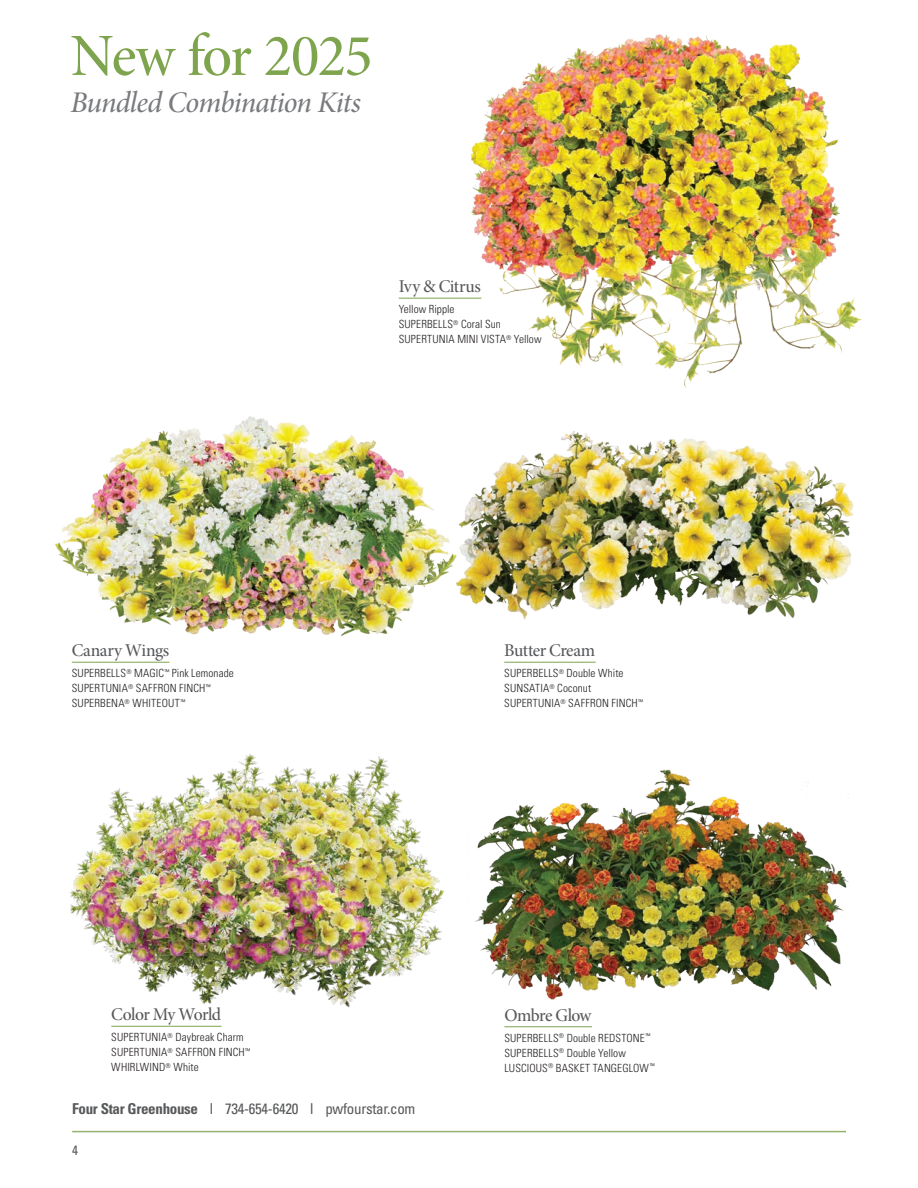
<style>
.page{position:relative;width:918px;height:1188px;background:#fff}
.page>*{position:absolute;margin:0;border:0;box-sizing:border-box;transform-origin:0 0}
.t1{font:60px "Minion Pro Medium Subh";letter-spacing:-.03em;color:#7ea44d}
.t2{font:30px "Minion Pro Medium It Subh";letter-spacing:-.03em;color:#787a7d}
.t3{font:18px "Minion Pro Medium Subh";letter-spacing:-.03em;color:#57585a}
.t4{font:condensed 15px "Univers LT Std";letter-spacing:-.02em;color:#57585a}
.t5{font:condensed 13.5px "Univers LT Std";color:#57585a}
.t6{font:300 condensed 11.25px/15px "Univers LT Std";letter-spacing:.01em;color:#231f20}
.s1{font-weight:700}
</style>
<div class="page">
<hr style="left:72px;top:1131px;width:774px;height:1px;background:#93b26d">
<img style="left:462px;top:34px;width:400px;height:354px">
<hr style="left:504px;top:1026px;width:88px;height:1px;background:#7ea44d">
<hr style="left:111px;top:1026px;width:111px;height:1px;background:#7ea44d">
<img style="left:55px;top:416px;width:394px;height:221px">
<img style="left:70px;top:754px;width:375px;height:254px">
<img style="left:475px;top:769px;width:374px;height:231px">
<img style="left:449px;top:431px;width:405px;height:189px">
<hr style="left:399px;top:298px;width:82px;height:1px;background:#7ea44d">
<hr style="left:504px;top:662px;width:92px;height:1px;background:#7ea44d">
<hr style="left:72px;top:662px;width:97px;height:1px;background:#7ea44d">
<h1 class="t1" style="left:70px;top:17px;width:304px">New for 2025</h1>
<h2 class="t2" style="left:70px;top:83px;width:292px">Bundled Combination Kits</h2>
<h3 class="t3" style="left:399px;top:275px;width:84px">Ivy &amp; Citrus</h3>
<p class="t6" style="left:399px;top:302px;width:144px">Yellow Ripple<br>SUPERBELLS<sup>®</sup> Coral Sun<br>SUPERTUNIA MINI VISTA<sup>®</sup> Yellow</p>
<h3 class="t3" style="left:72px;top:639px;width:99px">Canary Wings</h3>
<p class="t6" style="left:72px;top:666px;width:164px">SUPERBELLS<sup>®</sup> MAGIC<sup>™</sup> Pink Lemonade<br>SUPERTUNIA<sup>®</sup> SAFFRON FINCH<sup>™<br></sup>SUPERBENA<sup>®</sup> WHITEOUT<sup>™</sup></p>
<h3 class="t3" style="left:111px;top:1003px;width:111px">Color My World</h3>
<p class="t6" style="left:111px;top:1030px;width:140px">SUPERTUNIA<sup>®</sup> Daybreak Charm<br>SUPERTUNIA<sup>®</sup> SAFFRON FINCH<sup>™<br></sup>WHIRLWIND<sup>®</sup> White</p>
<h3 class="t3" style="left:504px;top:639px;width:93px">Butter Cream</h3>
<p class="t6" style="left:504px;top:666px;width:140px">SUPERBELLS<sup>®</sup> Double White<br>SUNSATIA<sup>®</sup> Coconut<br>SUPERTUNIA<sup>®</sup> SAFFRON FINCH<sup>™</sup></p>
<h3 class="t3" style="left:504px;top:1003px;width:89px">Ombre Glow</h3>
<p class="t6" style="left:504px;top:1031px;width:151px">SUPERBELLS<sup>®</sup> Double REDSTONE<sup>™<br></sup>SUPERBELLS<sup>®</sup> Double Yellow<br>LUSCIOUS<sup>®</sup> BASKET TANGEGLOW<sup>™</sup></p>
<h3 class="t4" style="left:72px;top:1099px;width:345px"><span class="s1">Four Star Greenhouse</span> l 734-654-6420 l pwfourstar.com</h3>
<p class="t5" style="left:72px;top:1141px;width:7px">4</p>
</div>
